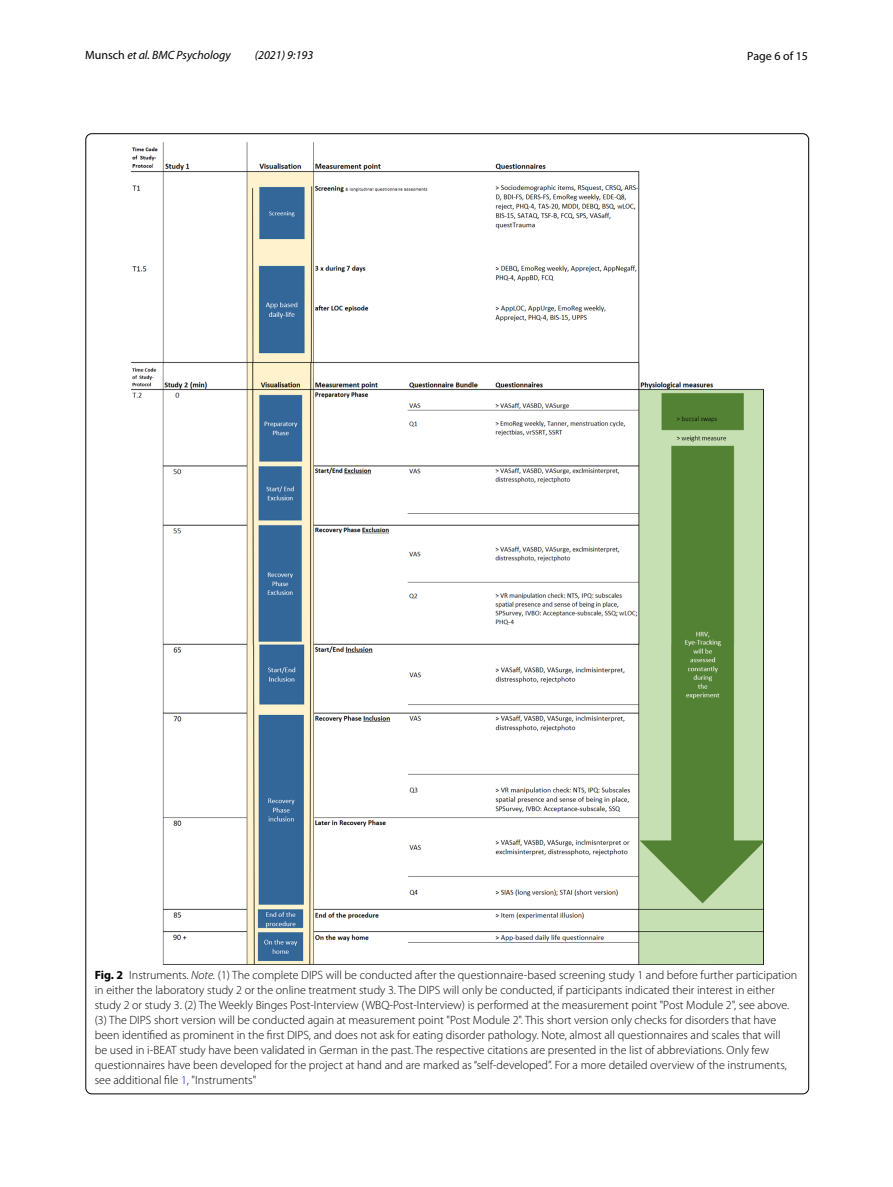
<style>
.page{position:relative;width:893px;height:1187px;background:#fff}
.page>*{position:absolute;margin:0;border:0;box-sizing:border-box;transform-origin:0 0}
.t1{font:300 12px/15px "Myriad Pro";color:#000}
.t2{font:italic 12px "Myriad Pro";color:#000}
.t3{font:12px "Myriad Pro";color:#000}
.s1{font-style:normal}
.s2{font-weight:700}
.s3{font-style:italic}
.s4{color:#00f}
</style>
<div class="page">
<img style="left:131px;top:143px;width:632px;height:821px">
<p class="t2" style="left:85px;top:48px;width:147px"><span class="s1">Munsch</span> et al. BMC Psychology</p>
<p class="t2" style="left:255px;top:48px;width:60px">(2021) 9:193</p>
<p class="t3" style="left:747px;top:48px;width:62px">Page 6 of 15</p>
<p class="t1" style="left:95px;top:967px;width:704px"><span class="s2">Fig. 2</span> Instruments. <span class="s3">Note.</span> (1) The complete DIPS will be conducted after the questionnaire-based screening study 1 and before further participation in either the laboratory study 2 or the online treatment study 3. The DIPS will only be conducted, if participants indicated their interest in either study 2 or study 3. (2) The Weekly Binges Post-Interview (WBQ-Post-Interview) is performed at the measurement point "Post Module 2", see above. (3) The DIPS short version will be conducted again at measurement point "Post Module 2". This short version only checks for disorders that have been identified as prominent in the first DIPS, and does not ask for eating disorder pathology. Note, almost all questionnaires and scales that will<br>be used in i-BEAT study have been validated in German in the past. The respective citations are presented in the list of abbreviations. Only few questionnaires have been developed for the project at hand and are marked as “self-developed”. For a more detailed overview of the instruments, see additional file <span class="s4">1</span>, "Instruments"</p>
</div>
